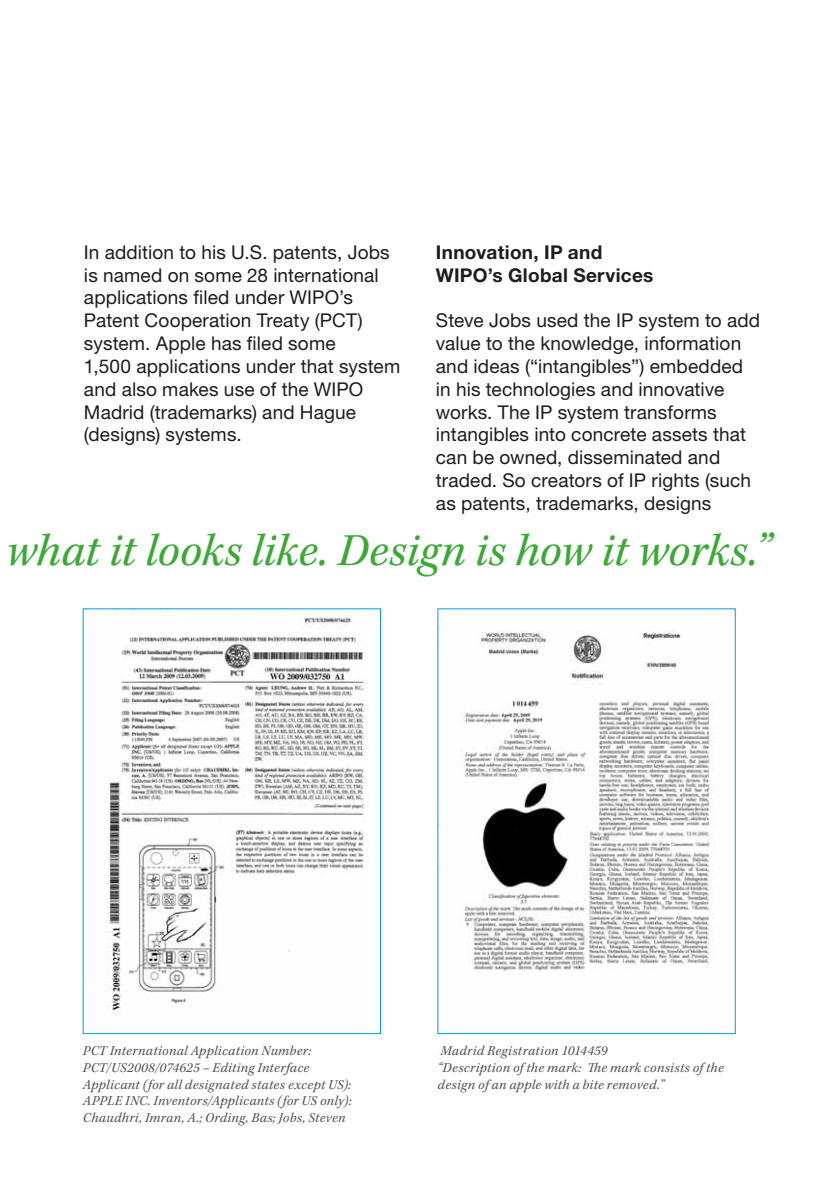
<style>
.page{position:relative;width:840px;height:1191px;background:#fff}
.page>*{position:absolute;margin:0;border:0;box-sizing:border-box;transform-origin:0 0}
.t1{font:italic 47px "Kepler Std";color:#3aaa35}
.t2{font:19px/22.8px "Helvetica Neue LT Std";letter-spacing:.005em;color:#1d1d1b}
.t3{font:700 19px/22.8px "Helvetica Neue LT Std";letter-spacing:.015em;color:#1d1d1b}
.t4{font:italic 14px/16.8px "Kepler Std";letter-spacing:.02em;color:#575756}
</style>
<div class="page">
<img style="left:460px;top:631px;width:255px;height:340px">
<img style="left:106px;top:614px;width:261px;height:400px">
<p class="t2" style="left:84px;top:240px;width:317px">In addition to his U.S. patents, Jobs is named on some 28 international applications filed under WIPO’s<br>Patent Cooperation Treaty (PCT) system. Apple has filed some<br>1,500 applications under that system and also makes use of the WIPO<br>Madrid (trademarks) and Hague (designs) systems.</p>
<p class="t3" style="left:435px;top:240px;width:219px">Innovation, IP and<br>WIPO’s Global Services</p>
<p class="t2" style="left:435px;top:309px;width:325px">Steve Jobs used the IP system to add value to the knowledge, information and ideas (“intangibles”) embedded in his technologies and innovative works. The IP system transforms intangibles into concrete assets that can be owned, disseminated and traded. So creators of IP rights (such as patents, trademarks, designs</p>
<h1 class="t1" style="left:6px;top:523px;width:764px">what it looks like. Design is how it works.”</h1>
<p class="t4" style="left:83px;top:1042px;width:270px">PCT International Application Number:<br>PCT/US2008/074625 – Editing Interface Applicant (for all designated states except US):<br>APPLE INC. Inventors/Applicants (for US only):<br>Chaudhri, Imran, A.; Ording, Bas; Jobs, Steven</p>
<p class="t4" style="left:437px;top:1042px;width:288px">Madrid Registration 1014459<br>“Description of the mark: The mark consists of the design of an apple with a bite removed.”</p>
</div>
